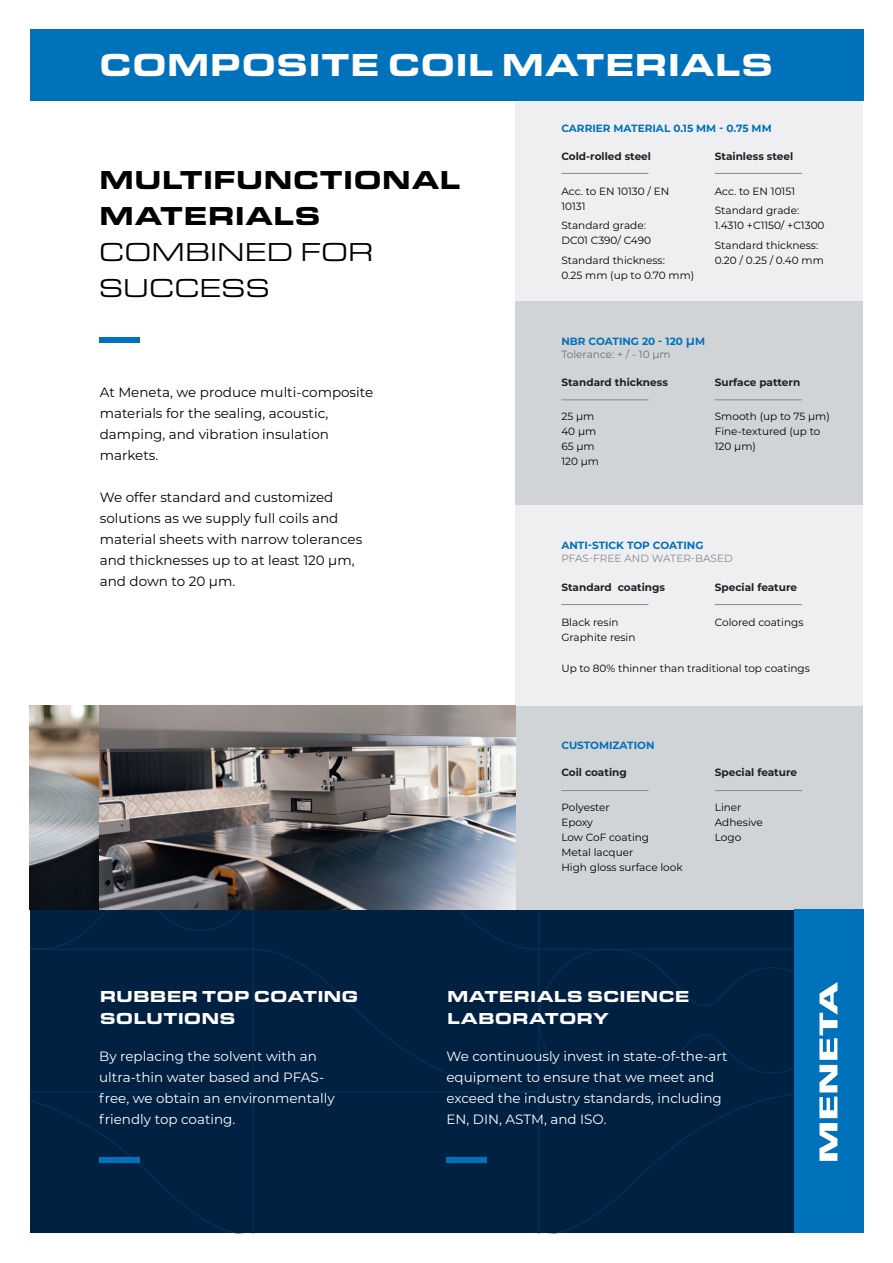
<style>
.page{position:relative;width:893px;height:1263px;background:#fff}
.page>*{position:absolute;margin:0;border:0;box-sizing:border-box;transform-origin:0 0}
.t1{font:900 33px "Eurostile Ext";color:#fff}
.t2{font:900 26.85px/35.8px "Eurostile Ext";color:#000001}
.t3{font:26.85px/35.8px "Eurostile Ext";color:#000001}
.t4{font:900 16.5px/22.5px "Eurostile Ext";color:#fff}
.t5{font:13.5px/21px "Montserrat";color:#000001}
.t6{font:13.5px/21px "Montserrat";color:#fff}
.t7{font:10.5px/15px "Montserrat";color:#000001}
.t8{font:700 10.5px "Montserrat";color:#231f20}
.t9{font:700 10.5px/13.5px "Montserrat";color:#0071bb}
.t10{font:10.5px "Montserrat";color:#87898c}
.s1{font-weight:600;font-size:13.5px}
.s2{font-weight:400;color:#6c6d70}
</style>
<div class="page">
<div style="left:30px;top:910px;width:764px;height:323px;background:#012143"></div>
<div style="left:516px;top:101px;width:347px;height:200px;background:#efeff2"></div>
<div style="left:516px;top:505px;width:347px;height:201px;background:#efeff2"></div>
<div style="left:516px;top:301px;width:347px;height:204px;background:#d1d4d6"></div>
<div style="left:516px;top:706px;width:347px;height:204px;background:#d1d4d6"></div>
<div style="left:99px;top:338px;width:41px;height:5px;background:#0071bb"></div>
<hr style="left:561px;top:173px;width:87px;height:1px;background:#87898c">
<hr style="left:715px;top:173px;width:87px;height:1px;background:#87898c">
<hr style="left:561px;top:400px;width:87px;height:1px;background:#87898c">
<hr style="left:715px;top:400px;width:87px;height:1px;background:#87898c">
<hr style="left:561px;top:604px;width:87px;height:1px;background:#87898c">
<hr style="left:715px;top:604px;width:87px;height:1px;background:#87898c">
<div style="left:99px;top:1157px;width:41px;height:5px;background:#0071bb"></div>
<div style="left:446px;top:1157px;width:41px;height:5px;background:#0071bb"></div>
<div style="left:794px;top:910px;width:69px;height:323px;background:#0071bb"></div>
<svg style="left:819px;top:982px;width:18px;height:179px"></svg>
<div style="left:30px;top:30px;width:833px;height:71px;background:#0071bb"></div>
<img style="left:30px;top:706px;width:486px;height:204px">
<hr style="left:561px;top:790px;width:87px;height:1px;background:#87898c">
<hr style="left:715px;top:790px;width:87px;height:1px;background:#87898c">
<h1 class="t1" style="left:99px;top:40px;width:675px">COMPOSITE COIL MATERIALS</h1>
<h2 class="t2" style="left:99px;top:160px;width:362px">MULTIFUNCTIONAL<br>MATERIALS</h2>
<h2 class="t3" style="left:99px;top:233px;width:276px">COMBINED FOR<br>SUCCESS</h2>
<p class="t5" style="left:100px;top:381px;width:275px">At Meneta, we produce multi-composite materials for the sealing, acoustic, damping, and vibration insulation markets.</p>
<p class="t5" style="left:100px;top:486px;width:264px">We offer standard and customized solutions as we supply full coils and material sheets with narrow tolerances and thicknesses up to at least 120 μm, and down to 20 μm.</p>
<p class="t9" style="left:561px;top:121px;width:212px">CARRIER MATERIAL 0.15 MM - 0.75 MM</p>
<p class="t8" style="left:561px;top:149px;width:91px">Cold-rolled steel</p>
<p class="t8" style="left:715px;top:149px;width:80px">Stainless steel</p>
<p class="t7" style="left:561px;top:183px;width:110px">Acc. to EN 10130 / EN<br>10131</p>
<p class="t7" style="left:561px;top:217px;width:91px">Standard grade:<br>DC01 C390/ C490</p>
<p class="t7" style="left:561px;top:252px;width:134px">Standard thickness:<br>0.25 mm (up to 0.70 mm)</p>
<p class="t7" style="left:715px;top:181px;width:86px;line-height:19.5px">Acc. to EN 10151<br>Standard grade:</p>
<p class="t7" style="left:715px;top:215px;width:111px;line-height:19.5px">1.4310 +C1150/ +C1300<br>Standard thickness:</p>
<p class="t7" style="left:715px;top:252px;width:110px">0.20 / 0.25 / 0.40 mm</p>
<p class="t9" style="left:561px;top:334px;width:145px">NBR COATING 20 - 120 <span class="s1">μ</span>M<br><span class="s2">Tolerance: + / - 10 μm</span></p>
<p class="t8" style="left:561px;top:374px;width:108px">Standard thickness</p>
<p class="t8" style="left:715px;top:374px;width:87px">Surface pattern</p>
<p class="t7" style="left:561px;top:408px;width:39px">25 μm<br>40 μm<br>65 μm<br>120 μm</p>
<p class="t7" style="left:715px;top:408px;width:117px">Smooth (up to 75 μm)<br>Fine-textured (up to<br>120 μm)</p>
<p class="t9" style="left:561px;top:538px;width:144px">ANTI-STICK TOP COATING</p>
<p class="t10" style="left:561px;top:551px;width:173px">PFAS-FREE AND WATER-BASED</p>
<p class="t8" style="left:561px;top:580px;width:105px">Standard coatings</p>
<p class="t8" style="left:715px;top:580px;width:84px">Special feature</p>
<p class="t7" style="left:561px;top:614px;width:76px">Black resin<br>Graphite resin</p>
<p class="t7" style="left:561px;top:660px;width:250px">Up to 80% thinner than traditional top coatings</p>
<p class="t7" style="left:715px;top:614px;width:90px">Colored coatings</p>
<p class="t9" style="left:561px;top:737px;width:95px">CUSTOMIZATION</p>
<p class="t8" style="left:561px;top:765px;width:67px">Coil coating</p>
<p class="t8" style="left:715px;top:765px;width:84px">Special feature</p>
<p class="t7" style="left:561px;top:799px;width:123px">Polyester<br>Epoxy<br>Low CoF coating<br>Metal lacquer<br>High gloss surface look</p>
<p class="t7" style="left:715px;top:799px;width:49px">Liner<br>Adhesive<br>Logo</p>
<h3 class="t4" style="left:100px;top:984px;width:260px">RUBBER TOP COATING<br>SOLUTIONS</h3>
<h3 class="t4" style="left:447px;top:984px;width:244px">MATERIALS SCIENCE<br>LABORATORY</h3>
<p class="t6" style="left:99px;top:1045px;width:237px">By replacing the solvent with an ultra-thin water based and PFAS&shy;free, we obtain an environmentally friendly top coating.</p>
<p class="t6" style="left:446px;top:1045px;width:283px">We continuously invest in state-of-the-art equipment to ensure that we meet and exceed the industry standards, including EN, DIN, ASTM, and ISO.</p>
</div>
